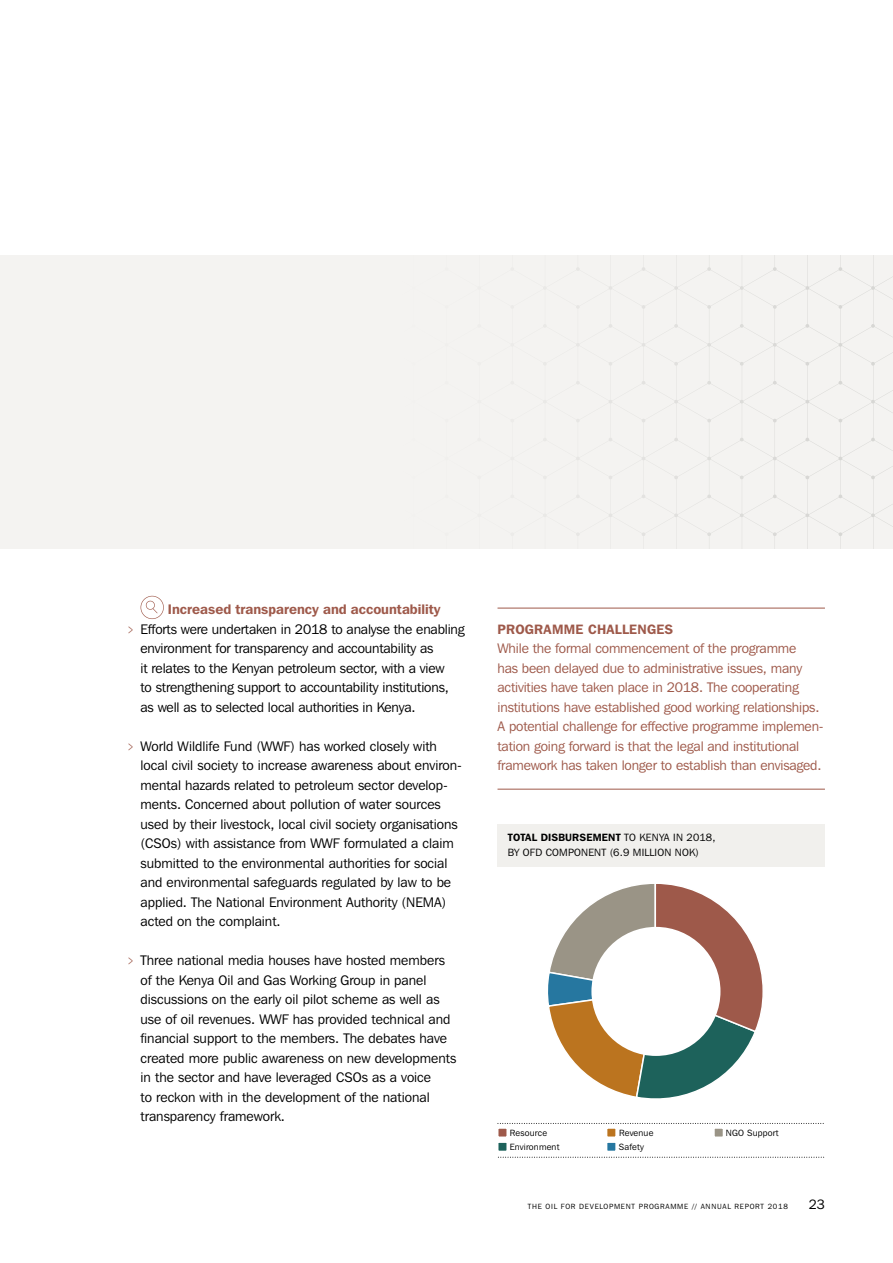
<style>
.page{position:relative;width:893px;height:1263px;background:#fff}
.page>*{position:absolute;margin:0;border:0;box-sizing:border-box;transform-origin:0 0}
.t1{font:13.8px/19.5px "Franklin Gothic IT Cby BT";color:#000}
.t2{font:13.8px/19.5px "Franklin Gothic IT Cby BT";letter-spacing:-.01em;color:#9e594a}
.t3{font:600 13.8px "Franklin Gothic IT Cby BT";color:#9e594a}
.t4{font:600 13.5px "Franklin Gothic IT Cby BT";letter-spacing:.02em;color:#9e594a}
.t5{font:13.5px "Franklin Gothic IT Cby BT";color:#000}
.t6{font:10.5px/15px "Franklin Gothic IT Cby BT";letter-spacing:.02em;color:#000}
.t7{font:9px/14.1px "Franklin Gothic IT Cby BT";letter-spacing:.02em;color:#000}
.t8{font:7.5px "Franklin Gothic IT Cby BT";letter-spacing:.1em;color:#000}
.s1{color:#9e594a}
.s2{font-weight:600}
</style>
<div class="page">
<div style="left:497px;top:824px;width:328px;height:42px;background:#f1f0ed"></div>
<svg style="left:498px;top:1123px;width:326px;height:1px"></svg>
<svg style="left:498px;top:1157px;width:327px;height:1px"></svg>
<svg style="left:548px;top:884px;width:215px;height:215px"></svg>
<div style="left:591px;top:927px;width:129px;height:129px;background:#fff;border-radius:50%"></div>
<div style="left:606px;top:1128px;width:10px;height:9px;background:#bb741f"></div>
<div style="left:606px;top:1127px;width:11px;height:11px;border:2px solid #fff"></div>
<div style="left:498px;top:1128px;width:9px;height:9px;background:#9e594a"></div>
<div style="left:497px;top:1127px;width:11px;height:11px;border:2px solid #fff"></div>
<div style="left:606px;top:1142px;width:10px;height:9px;background:#2677a0"></div>
<div style="left:606px;top:1141px;width:11px;height:11px;border:2px solid #fff"></div>
<div style="left:714px;top:1128px;width:9px;height:9px;background:#9a9486"></div>
<div style="left:713px;top:1127px;width:11px;height:11px;border:2px solid #fff"></div>
<div style="left:498px;top:1142px;width:9px;height:9px;background:#1d625b"></div>
<div style="left:497px;top:1141px;width:11px;height:11px;border:2px solid #fff"></div>
<svg style="left:141px;top:596px;width:23px;height:23px"></svg>
<div style="left:0;top:256px;width:893px;height:293px;background:#f4f3f1"></div>
<hr style="left:497px;top:608px;width:328px;height:1px;background:#9e594a">
<hr style="left:497px;top:789px;width:328px;height:1px;background:#9e594a">
<p class="t3" style="left:168px;top:600px;width:274px">Increased transparency and accountability</p>
<p class="t1" style="left:128px;top:619px;width:338px"><span class="s1">&gt;</span> Efforts were undertaken in 2018 to analyse the enabling</p>
<p class="t1" style="left:141px;top:638px;width:295px">environment for transparency and accountability as</p>
<p class="t1" style="left:141px;top:658px;width:306px">it relates to the Kenyan petroleum sector, with a view</p>
<p class="t1" style="left:141px;top:677px;width:310px">to strengthening support to accountability institutions,</p>
<p class="t1" style="left:141px;top:697px;width:277px">as well as to selected local authorities in Kenya.</p>
<p class="t1" style="left:141px;top:736px;width:323px;text-indent:-13px"><span class="s1">&gt;</span> World Wildlife Fund (WWF) has worked closely with local civil society to increase awareness about environ&shy;mental hazards related to petroleum sector develop&shy;ments. Concerned about pollution of water sources used by their livestock, local civil society organisations (CSOs) with assistance from WWF formulated a claim submitted to the environmental authorities for social and environmental safeguards regulated by law to be applied. The National Environment Authority (NEMA) acted on the complaint.</p>
<p class="t1" style="left:141px;top:950px;width:317px;text-indent:-13px"><span class="s1">&gt;</span> Three national media houses have hosted members of the Kenya Oil and Gas Working Group in panel discussions on the early oil pilot scheme as well as use of oil revenues. WWF has provided technical and financial support to the members. The debates have created more public awareness on new developments in the sector and have leveraged CSOs as a voice<br>to reckon with in the development of the national transparency framework.</p>
<p class="t4" style="left:497px;top:620px;width:177px">PROGRAMME CHALLENGES</p>
<p class="t2" style="left:497px;top:638px;width:328px">While the formal commencement of the programme<br>has been delayed due to administrative issues, many activities have taken place in 2018. The cooperating institutions have established good working relationships.<br>A potential challenge for effective programme implemen&shy;tation going forward is that the legal and institutional framework has taken longer to establish than envisaged.</p>
<p class="t6" style="left:508px;top:830px;width:209px"><span class="s2">TOTAL DISBURSEMENT</span> TO KENYA IN 2018,<br>BY OFD COMPONENT (6.9 MILLION NOK)</p>
<p class="t7" style="left:510px;top:1125px;width:39px">Resource</p>
<p class="t7" style="left:619px;top:1125px;width:36px">Revenue<br>Safety</p>
<p class="t7" style="left:726px;top:1125px;width:54px">NGO Support</p>
<p class="t7" style="left:510px;top:1139px;width:51px">Environment</p>
<p class="t8" style="left:528px;top:1202px;width:262px">THE OIL FOR DEVELOPMENT PROGRAMME // ANNUAL REPORT 2018</p>
<p class="t5" style="left:809px;top:1196px;width:18px">23</p>
</div>
